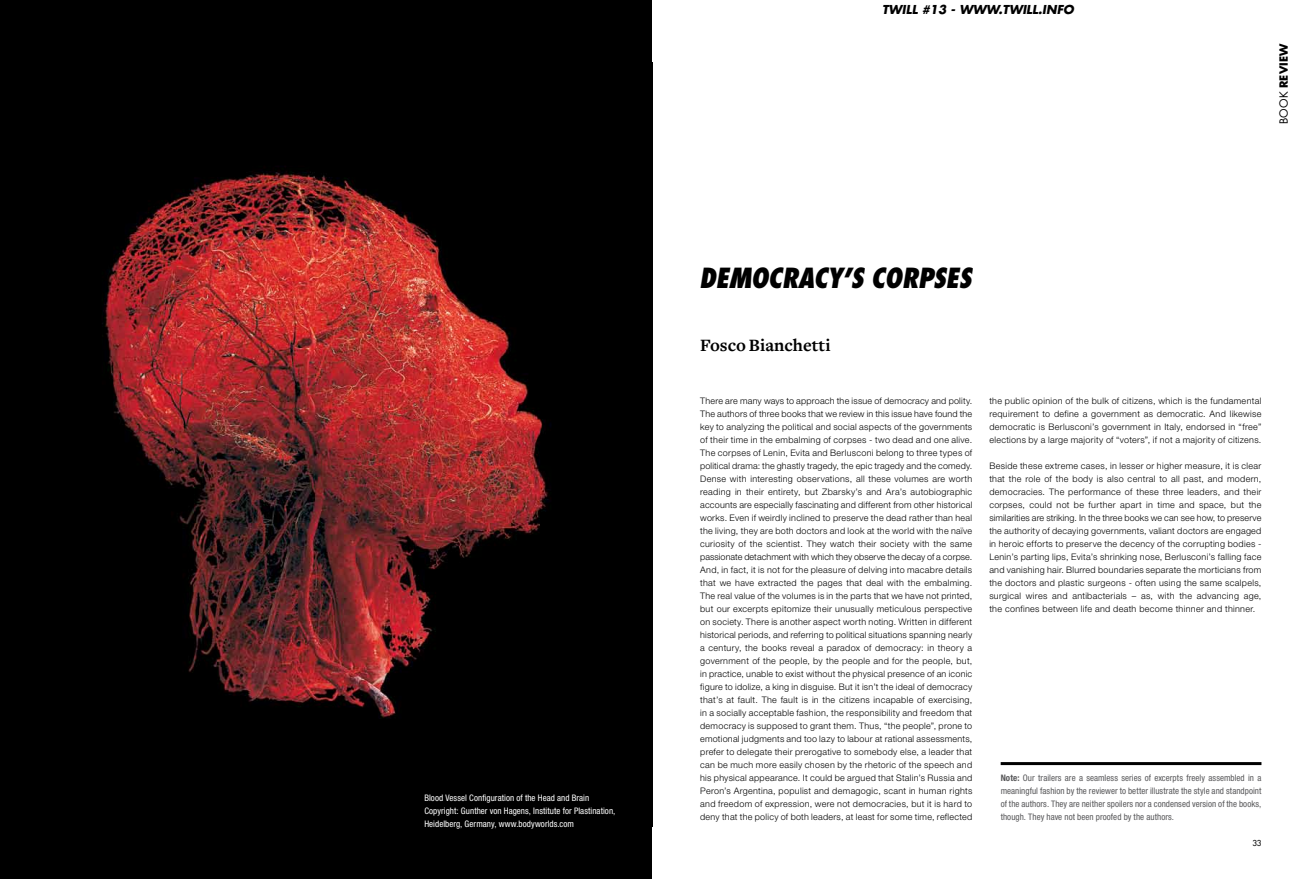
<style>
.page{position:relative;width:1304px;height:879px;background:#fff}
.page>*{position:absolute;margin:0;border:0;box-sizing:border-box;transform-origin:0 0}
.t1{font:italic 800 condensed 27px "Futura";letter-spacing:-.015em;color:#000}
.t2{font:700 18px "Freight Text";color:#000}
.t3{font:italic 700 12px "Futura";color:#000}
.t4{font:700 11px "Futura";letter-spacing:.01em;color:#000}
.t5{font:300 9px/13px "Helvetica Neue LT Pro";letter-spacing:.035em;color:#000;text-align:justify}
.t6{font:condensed 9px/13px "Helvetica Neue";letter-spacing:.005em;color:#58585a;text-align:justify}
.t7{font:condensed 9px/13px "Helvetica Neue";letter-spacing:.005em;color:#fff}
.t8{font:8px "Futura";color:#000}
.s1{font-weight:400}
.s2{font-weight:700}
</style>
<div class="page">
<div style="left:0;top:0;width:652px;height:879px;background:#000"></div>
<img style="left:102px;top:166px;width:449px;height:552px">
<hr style="left:1001px;top:762px;width:260px;height:3px;background:#000">
<p class="t7" style="left:424px;top:791px;width:192px">Blood Vessel Configuration of the Head and Brain<br>Copyright: Gunther von Hagens, Institute for Plastination,<br>Heidelberg, Germany, www.bodyworlds.com</p>
<h3 class="t3" style="left:882px;top:1px;width:193px">TWILL #13 - WWW.TWILL.INFO</h3>
<p class="t4" style="left:1276px;top:124px;width:82px;rotate:-90deg"><span class="s1">BOOK</span> REVIEW</p>
<h1 class="t1" style="left:699px;top:260px;width:85px">DEMOCRACY</h1>
<h1 class="t1" style="left:842px;top:260px;width:132px">’S CORPSES</h1>
<h2 class="t2" style="left:700px;top:335px;width:132px">Fosco Bianchetti</h2>
<p class="t5" style="left:700px;top:394px;width:274px">There are many ways to approach the issue of democracy and polity.<br>The authors of three books that we review in this issue have found the key to analyzing the political and social aspects of the governments of their time in the embalming of corpses - two dead and one alive.<br>The corpses of Lenin, Evita and Berlusconi belong to three types of political drama: the ghastly tragedy, the epic tragedy and the comedy.<br>Dense with interesting observations, all these volumes are worth reading in their entirety, but Zbarsky’s and Ara’s autobiographic accounts are especially fascinating and different from other historical works. Even if weirdly inclined to preserve the dead rather than heal the living, they are both doctors and look at the world with the naïve curiosity of the scientist. They watch their society with the same passionate detachment with which they observe the decay of a corpse.<br>And, in fact, it is not for the pleasure of delving into macabre details that we have extracted the pages that deal with the embalming.<br>The real value of the volumes is in the parts that we have not printed, but our excerpts epitomize their unusually meticulous perspective on society. There is another aspect worth noting. Written in different historical periods, and referring to political situations spanning nearly a century, the books reveal a paradox of democracy: in theory a government of the people, by the people and for the people, but, in practice, unable to exist without the physical presence of an iconic figure to idolize, a king in disguise. But it isn’t the ideal of democracy that’s at fault. The fault is in the citizens incapable of exercising, in a socially acceptable fashion, the responsibility and freedom that democracy is supposed to grant them. Thus, “the people”, prone to emotional judgments and too lazy to labour at rational assessments, prefer to delegate their prerogative to somebody else, a leader that can be much more easily chosen by the rhetoric of the speech and his physical appearance. It could be argued that Stalin’s Russia and Peron’s Argentina, populist and demagogic, scant in human rights and freedom of expression, were not democracies, but it is hard to deny that the policy of both leaders, at least for some time, reflected</p>
<p class="t5" style="left:989px;top:394px;width:274px">the public opinion of the bulk of citizens, which is the fundamental requirement to define a government as democratic. And likewise democratic is Berlusconi’s government in Italy, endorsed in “free” elections by a large majority of “voters”, if not a majority of citizens.</p>
<p class="t5" style="left:989px;top:458px;width:274px">Beside these extreme cases, in lesser or higher measure, it is clear that the role of the body is also central to all past, and modern, democracies. The performance of these three leaders, and their corpses, could not be further apart in time and space, but the similarities are striking. In the three books we can see how, to preserve the authority of decaying governments, valiant doctors are engaged in heroic efforts to preserve the decency of the corrupting bodies - Lenin’s parting lips, Evita’s shrinking nose, Berlusconi’s falling face and vanishing hair. Blurred boundaries separate the morticians from the doctors and plastic surgeons - often using the same scalpels, surgical wires and antibacterials – as, with the advancing age, the confines between life and death become thinner and thinner.</p>
<p class="t6" style="left:1001px;top:771px;width:262px"><span class="s2">Note:</span> Our trailers are a seamless series of excerpts freely assembled in a meaningful fashion by the reviewer to better illustrate the style and standpoint of the authors. They are neither spoilers nor a condensed version of the books, though. They have not been proofed by the authors.</p>
<p class="t8" style="left:1252px;top:837px;width:11px">33</p>
</div>
